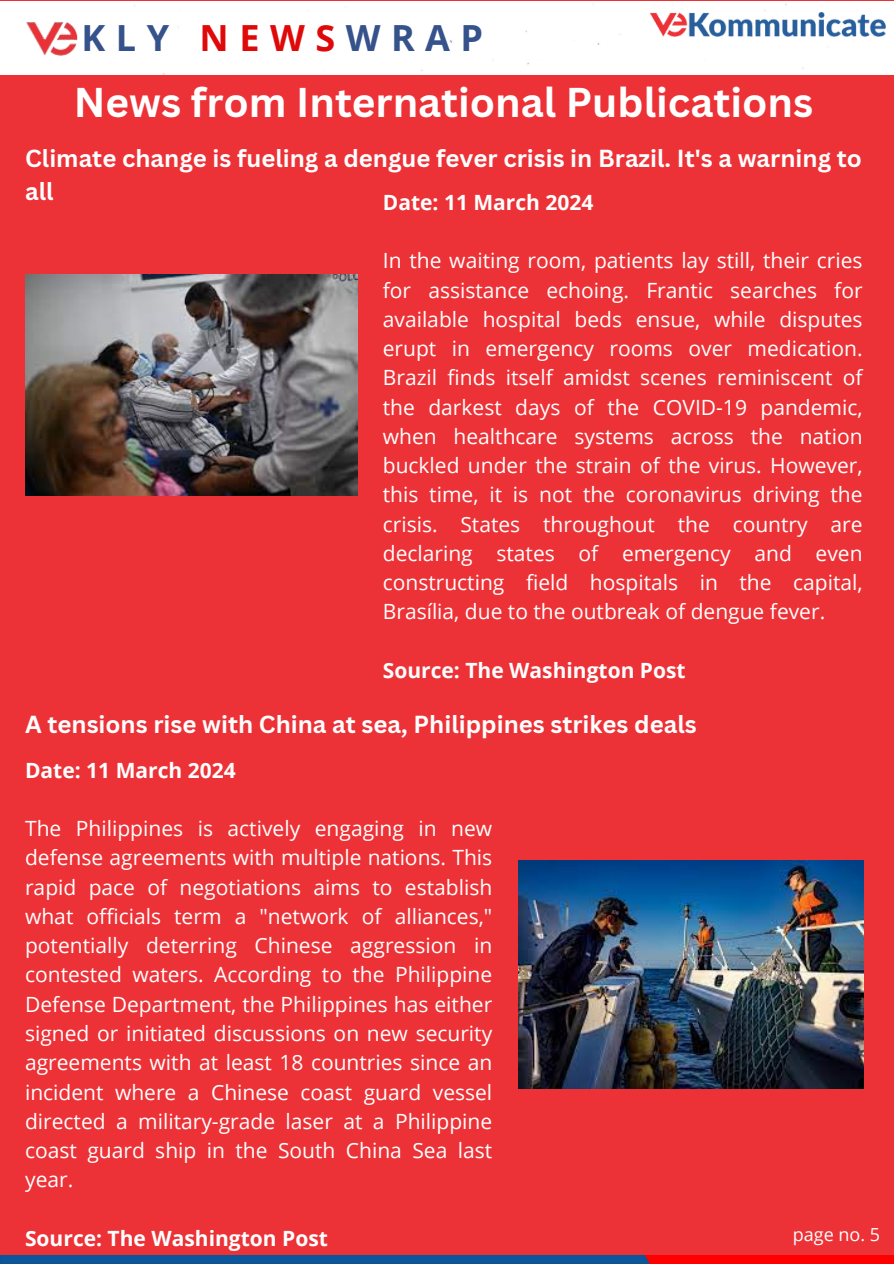
<style>
.page{position:relative;width:894px;height:1264px;background:#fff}
.page>*{position:absolute;margin:0;border:0;box-sizing:border-box;transform-origin:0 0}
.t1{font:700 40.5px "Canva Sans";color:#fff}
.t2{font:700 36px "Open Sans";letter-spacing:.29em;color:#36528b}
.t3{font:700 24px/32.7px "Canva Sans";color:#fff}
.t4{font:21px/29.2px "Open Sans";color:#fff;text-align:justify}
.t5{font:700 21px "Open Sans";color:#fff}
.t6{font:18px "Open Sans";color:#fefefe}
.s1{color:#e00909}
</style>
<div class="page">
<div style="left:0;top:0;width:893px;height:1259px;background:#ed3237"></div>
<div style="left:0;top:2px;width:893px;height:73px;background:#fff"></div>
<img style="left:0;top:1255px;width:893px;height:8px">
<img style="left:25px;top:22px;width:53px;height:35px">
<img style="left:647px;top:12px;width:238px;height:27px">
<img style="left:518px;top:860px;width:344px;height:228px">
<img style="left:25px;top:275px;width:332px;height:220px">
<h2 class="t2" style="left:82px;top:13px;width:403px">KLY <span class="s1">NEWS</span>WRAP</h2>
<h5 class="t1" style="left:74px;top:74px;width:740px">News from International Publications</h5>
<h4 class="t3" style="left:25px;top:141px;width:838px">Climate change is fueling a dengue fever crisis in Brazil. It's a warning to all</h4>
<p class="t5" style="left:382px;top:187px;width:212px">Date: 11 March 2024</p>
<h3 class="t4" style="left:382px;top:245px;width:481px">In the waiting room, patients lay still, their cries for assistance echoing. Frantic searches for available hospital beds ensue, while disputes erupt in emergency rooms over medication.<br>Brazil finds itself amidst scenes reminiscent of the darkest days of the COVID-19 pandemic, when healthcare systems across the nation buckled under the strain of the virus. However, this time, it is not the coronavirus driving the crisis. States throughout the country are declaring states of emergency and even constructing field hospitals in the capital, Brasília, due to the outbreak of dengue fever.</h3>
<h4 class="t5" style="left:382px;top:655px;width:304px">Source: The Washington Post</h4>
<h4 class="t3" style="left:25px;top:707px;width:673px">A tensions rise with China at sea, Philippines strikes deals</h4>
<p class="t5" style="left:25px;top:755px;width:212px">Date: 11 March 2024</p>
<p class="t4" style="left:25px;top:813px;width:468px">The Philippines is actively engaging in new defense agreements with multiple nations. This rapid pace of negotiations aims to establish what officials term a "network of alliances," potentially deterring Chinese aggression in contested waters. According to the Philippine Defense Department, the Philippines has either signed or initiated discussions on new security agreements with at least 18 countries since an incident where a Chinese coast guard vessel directed a military-grade laser at a Philippine coast guard ship in the South China Sea last year.</p>
<p class="t5" style="left:25px;top:1223px;width:304px">Source: The Washington Post</p>
<h5 class="t6" style="left:792px;top:1221px;width:89px">page no. 5</h5>
</div>
